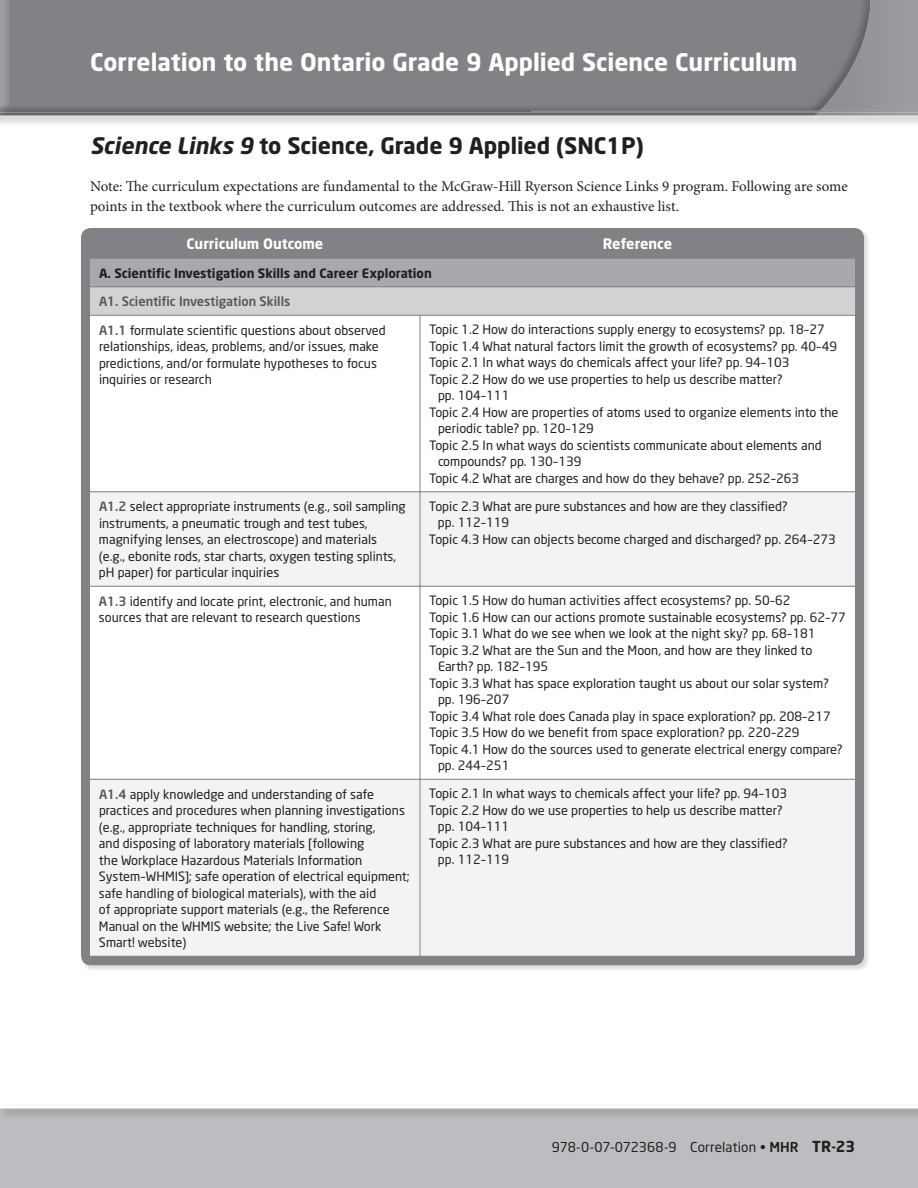
<style>
.page{position:relative;width:918px;height:1188px;background:#fff}
.page>*{position:absolute;margin:0;border:0;box-sizing:border-box;transform-origin:0 0}
.t1{font:700 24px "Neo Sans";color:#fff}
.t2{font:700 22.5px "Neo Sans";color:#231f20}
.t3{font:15px/19.5px "Minion Pro";color:#231f20}
.t4{font:700 14.25px "Neo Sans";color:#fff}
.t5{font:13.5px "Neo Sans";color:#231f20}
.t6{font:12.75px/16.5px "Neo Sans";color:#231f20}
.t7{font:700 12.75px "Neo Sans";color:#231f20}
.t8{font:500 12.75px "Neo Sans";color:#57585a}
.s1{font-style:italic}
.s2{font-weight:500;color:#57585a}
.s3{font-weight:500}
.s4{font-weight:700;font-size:15px}
</style>
<div class="page">
<div style="left:0;top:1107px;width:918px;height:81px;background:#bcbdc0"></div>
<svg style="left:0;top:1107px;width:918px;height:9px"></svg>
<div style="left:871px;top:0;width:47px;height:110px;background:#97999c"></div>
<svg style="left:819px;top:110px;width:99px;height:6px"></svg>
<img style="left:0;top:112px;width:819px;height:4px">
<div style="left:0;top:0;width:531px;height:112px;background:#808285"></div>
<img style="left:531px;top:0;width:340px;height:110px">
<div style="left:82px;top:229px;width:781px;height:735px;background:#808285;border-radius:9px"></div>
<div style="left:90px;top:258px;width:765px;height:29px;background:#a8a9ad"></div>
<div style="left:90px;top:287px;width:765px;height:28px;background:#d1d2d4"></div>
<div style="left:90px;top:316px;width:765px;height:175px;background:#fff"></div>
<svg style="left:90px;top:492px;width:765px;height:464px;background:#f7f7f8"></svg>
<hr style="left:90px;top:258px;width:765px;height:1px;background:#808285">
<hr style="left:90px;top:286px;width:765px;height:1px;background:#808285">
<hr style="left:420px;top:316px;width:1px;height:175px;background:#808285">
<hr style="left:420px;top:492px;width:1px;height:94px;background:#808285">
<hr style="left:90px;top:586px;width:765px;height:1px;background:#808285">
<hr style="left:420px;top:587px;width:1px;height:192px;background:#808285">
<hr style="left:90px;top:779px;width:765px;height:1px;background:#808285">
<hr style="left:420px;top:780px;width:1px;height:176px;background:#808285">
<h1 class="t1" style="left:90px;top:52px;width:709px">Correlation to the Ontario Grade 9 Applied Science Curriculum</h1>
<h2 class="t2" style="left:90px;top:136px;width:555px"><span class="s1">Science Links 9</span> to Science, Grade 9 Applied (SNC1P)</h2>
<p class="t3" style="left:90px;top:178px;width:759px">Note: The curriculum expectations are fundamental to the McGraw-Hill Ryerson Science Links 9 program. Following are some points in the textbook where the curriculum outcomes are addressed. This is not an exhaustive list.</p>
<p class="t4" style="left:187px;top:238px;width:138px">Curriculum Outcome</p>
<p class="t4" style="left:603px;top:238px;width:71px">Reference</p>
<p class="t7" style="left:99px;top:268px;width:334px">A. Scientific Investigation Skills and Career Exploration</p>
<p class="t8" style="left:99px;top:296px;width:193px">A1. Scientific Investigation Skills</p>
<p class="t6" style="left:99px;top:323px;width:288px"><span class="s2">A1.1</span> formulate scientific questions about observed relationships, ideas, problems, and/or issues, make predictions, and/or formulate hypotheses to focus inquiries or research</p>
<p class="t6" style="left:429px;top:323px;width:397px">Topic 1.2 How do interactions supply energy to ecosystems? pp. 18–27</p>
<p class="t6" style="left:429px;top:339px;width:410px">Topic 1.4 What natural factors limit the growth of ecosystems? pp. 40–49</p>
<p class="t6" style="left:429px;top:356px;width:362px">Topic 2.1 In what ways do chemicals affect your life? pp. 94–103</p>
<p class="t6" style="left:429px;top:372px;width:355px">Topic 2.2 How do we use properties to help us describe matter?</p>
<p class="t6" style="left:438px;top:389px;width:73px">pp. 104–111</p>
<p class="t6" style="left:429px;top:405px;width:411px">Topic 2.4 How are properties of atoms used to organize elements into the</p>
<p class="t6" style="left:438px;top:422px;width:157px">periodic table? pp. 120–129</p>
<p class="t6" style="left:429px;top:438px;width:394px">Topic 2.5 In what ways do scientists communicate about elements and</p>
<p class="t6" style="left:438px;top:455px;width:145px">compounds? pp. 130–139</p>
<p class="t6" style="left:429px;top:471px;width:372px">Topic 4.2 What are charges and how do they behave? pp. 252–263</p>
<p class="t6" style="left:99px;top:500px;width:308px"><span class="s2">A1.2</span> select appropriate instruments (e.g., soil sampling instruments, a pneumatic trough and test tubes, magnifying lenses, an electroscope) and materials (e.g., ebonite rods, star charts, oxygen testing splints, pH paper) for particular inquiries</p>
<p class="t6" style="left:429px;top:499px;width:360px">Topic 2.3 What are pure substances and how are they classified?</p>
<p class="t6" style="left:438px;top:516px;width:73px">pp. 112–119</p>
<p class="t6" style="left:429px;top:532px;width:408px">Topic 4.3 How can objects become charged and discharged? pp. 264–273</p>
<p class="t6" style="left:99px;top:594px;width:294px"><span class="s2">A1.3</span> identify and locate print, electronic, and human sources that are relevant to research questions</p>
<p class="t6" style="left:429px;top:594px;width:363px">Topic 1.5 How do human activities affect ecosystems? pp. 50–62</p>
<p class="t6" style="left:429px;top:610px;width:419px">Topic 1.6 How can our actions promote sustainable ecosystems? pp. 62–77</p>
<p class="t6" style="left:429px;top:627px;width:388px">Topic 3.1 What do we see when we look at the night sky? pp. 68–181</p>
<p class="t6" style="left:429px;top:643px;width:385px">Topic 3.2 What are the Sun and the Moon, and how are they linked to</p>
<p class="t6" style="left:438px;top:660px;width:112px">Earth? pp. 182–195</p>
<p class="t6" style="left:429px;top:676px;width:402px">Topic 3.3 What has space exploration taught us about our solar system?</p>
<p class="t6" style="left:438px;top:693px;width:73px">pp. 196–207</p>
<p class="t6" style="left:429px;top:709px;width:403px">Topic 3.4 What role does Canada play in space exploration? pp. 208–217</p>
<p class="t6" style="left:429px;top:726px;width:372px">Topic 3.5 How do we benefit from space exploration? pp. 220–229</p>
<p class="t6" style="left:429px;top:742px;width:415px">Topic 4.1 How do the sources used to generate electrical energy compare?</p>
<p class="t6" style="left:438px;top:759px;width:73px">pp. 244–251</p>
<p class="t6" style="left:99px;top:787px;width:312px"><span class="s2">A1.4</span> apply knowledge and understanding of safe practices and procedures when planning investigations (e.g., appropriate techniques for handling, storing,<br>and disposing of laboratory materials [following<br>the Workplace Hazardous Materials Information System–WHMIS]; safe operation of electrical equipment; safe handling of biological materials), with the aid<br>of appropriate support materials (e.g., the Reference Manual on the WHMIS website; the Live Safe! Work Smart! website)</p>
<p class="t6" style="left:429px;top:787px;width:360px">Topic 2.1 In what ways to chemicals affect your life? pp. 94–103</p>
<p class="t6" style="left:429px;top:803px;width:355px">Topic 2.2 How do we use properties to help us describe matter?</p>
<p class="t6" style="left:438px;top:820px;width:73px">pp. 104–111</p>
<p class="t6" style="left:429px;top:836px;width:360px">Topic 2.3 What are pure substances and how are they classified?</p>
<p class="t6" style="left:438px;top:853px;width:73px">pp. 112–119</p>
<p class="t5" style="left:552px;top:1142px;width:305px">978-0-07-072368-9 Correlation • <span class="s3">MHR</span> <span class="s4">TR-23</span></p>
</div>
